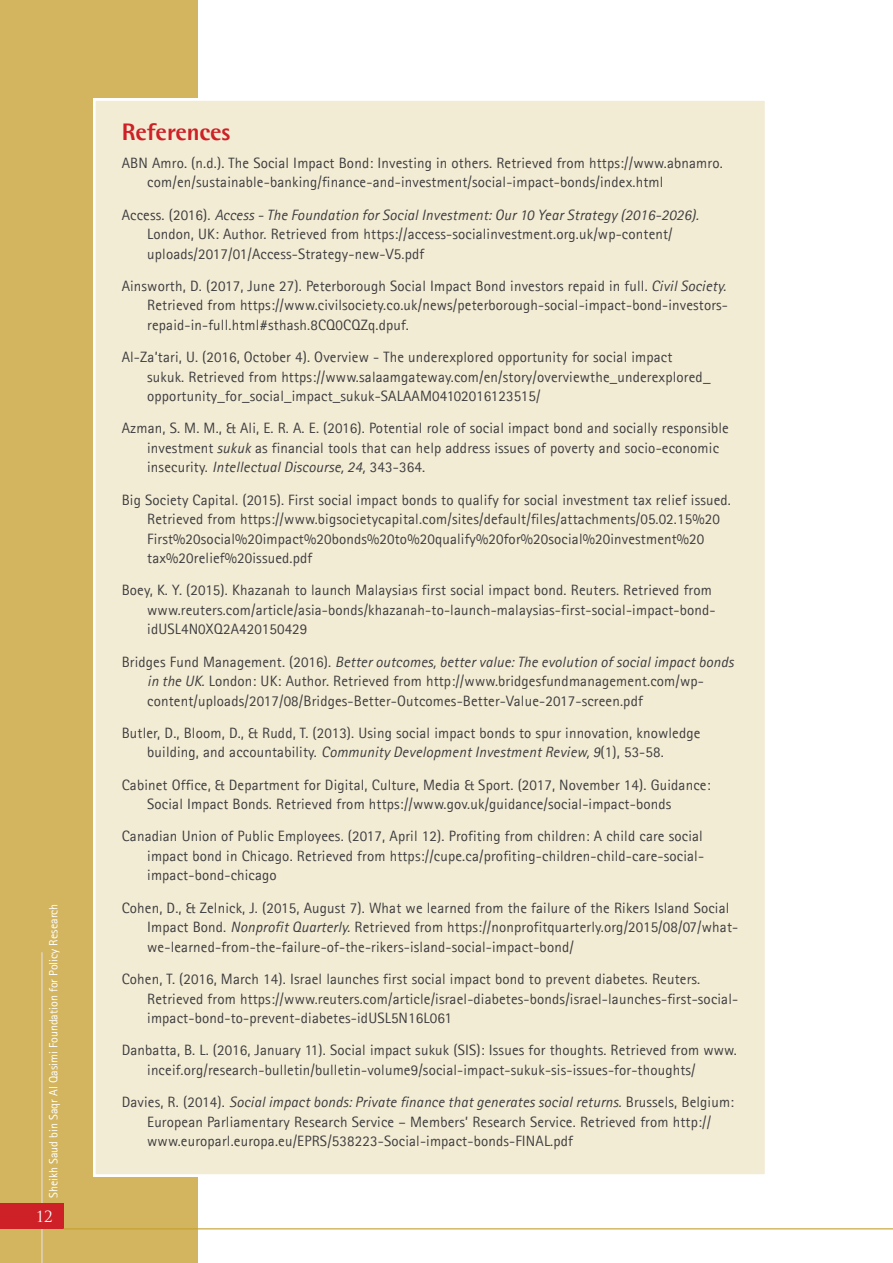
<style>
.page{position:relative;width:893px;height:1263px;background:#fff}
.page>*{position:absolute;margin:0;border:0;box-sizing:border-box;transform-origin:0 0}
.t1{font:800 24px "Agfa Rotis Semisans";letter-spacing:-.005em;color:#cd2027}
.t2{font:15px/19.5px "Agfa Rotis Sans Serif";letter-spacing:.01em;color:#3e3e3f}
.t3{font:15px "Trajan Pro";color:#fff}
.t4{font:12px "Agfa Rotis Sans Serif";color:#fff}
.s1{font-style:italic}
</style>
<div class="page">
<div style="left:94px;top:99px;width:672px;height:1077px;background:#f3ecd5"></div>
<div style="left:0;top:0;width:93px;height:1263px;background:#d2b55e"></div>
<div style="left:93px;top:0;width:105px;height:98px;background:#d2b55e"></div>
<div style="left:93px;top:1177px;width:105px;height:86px;background:#d2b55e"></div>
<hr style="left:41px;top:952px;width:2px;height:311px;background:#e5dde2">
<div style="left:0;top:1203px;width:63px;height:26px;background:#cd2027"></div>
<hr style="left:63px;top:1228px;width:830px;height:1px;background:#c5a12e">
<p class="t4" style="left:46px;top:1198px;width:296px;rotate:-90deg">Sheikh Saud bin Saqr Al Qasimi Foundation for Policy Research</p>
<p class="t3" style="left:36px;top:1207px;width:19px">12</p>
<h1 class="t1" style="left:122px;top:116px;width:110px">References</h1>
<p class="t2" style="left:147px;top:153px;width:577px;text-indent:-26px">ABN Amro. (n.d.). The Social Impact Bond: Investing in others. Retrieved from https://www.abnamro. com/en/sustainable-banking/finance-and-investment/social-impact-bonds/index.html</p>
<p class="t2" style="left:147px;top:205px;width:553px;text-indent:-26px">Access. (2016). <span class="s1">Access - The Foundation for Social Investment: Our 10 Year Strategy (2016-2026).<br></span>London, UK: Author. Retrieved from https://access-socialinvestment.org.uk/wp-content/ uploads/2017/01/Access-Strategy-new-V5.pdf</p>
<p class="t2" style="left:147px;top:276px;width:582px;text-indent:-26px">Ainsworth, D. (2017, June 27). Peterborough Social Impact Bond investors repaid in full. <span class="s1">Civil Society.<br></span>Retrieved from https://www.civilsociety.co.uk/news/peterborough-social-impact-bond-investors&shy;repaid-in-full.html#sthash.8CQ0CQZq.dpuf.</p>
<p class="t2" style="left:147px;top:347px;width:565px;text-indent:-26px">Al-Za’tari, U. (2016, October 4). Overview - The underexplored opportunity for social impact sukuk. Retrieved from https://www.salaamgateway.com/en/story/overviewthe_underexplored_ opportunity_for_social_impact_sukuk-SALAAM04102016123515/</p>
<p class="t2" style="left:147px;top:418px;width:583px;text-indent:-26px">Azman, S. M. M., &amp; Ali, E. R. A. E. (2016). Potential role of social impact bond and socially responsible investment <span class="s1">sukuk</span> as financial tools that can help address issues of poverty and socio-economic insecurity. <span class="s1">Intellectual Discourse, 24,</span> 343-364.</p>
<p class="t2" style="left:147px;top:490px;width:585px;text-indent:-26px">Big Society Capital. (2015). First social impact bonds to qualify for social investment tax relief issued.<br>Retrieved from https://www.bigsocietycapital.com/sites/default/files/attachments/05.02.15%20<br>First%20social%20impact%20bonds%20to%20qualify%20for%20social%20investment%20 tax%20relief%20issued.pdf</p>
<p class="t2" style="left:147px;top:580px;width:570px;text-indent:-26px">Boey, K. Y. (2015). Khazanah to launch Malaysia›s first social impact bond. Reuters. Retrieved from www.reuters.com/article/asia-bonds/khazanah-to-launch-malaysias-first-social-impact-bond&shy;idUSL4N0XQ2A420150429</p>
<p class="t2" style="left:147px;top:652px;width:588px;text-indent:-26px">Bridges Fund Management. (2016). <span class="s1">Better outcomes, better value: The evolution of social impact bonds in the UK.</span> London: UK: Author. Retrieved from http://www.bridgesfundmanagement.com/wp&shy;content/uploads/2017/08/Bridges-Better-Outcomes-Better-Value-2017-screen.pdf</p>
<p class="t2" style="left:147px;top:723px;width:555px;text-indent:-26px">Butler, D., Bloom, D., &amp; Rudd, T. (2013). Using social impact bonds to spur innovation, knowledge building, and accountability. <span class="s1">Community Development Investment Review, 9</span>(1), 53-58.</p>
<p class="t2" style="left:147px;top:775px;width:565px;text-indent:-26px">Cabinet Office, &amp; Department for Digital, Culture, Media &amp; Sport. (2017, November 14). Guidance:<br>Social Impact Bonds. Retrieved from https://www.gov.uk/guidance/social-impact-bonds</p>
<p class="t2" style="left:147px;top:826px;width:558px;text-align:justify;text-indent:-26px">Canadian Union of Public Employees. (2017, April 12). Profiting from children: A child care social impact bond in Chicago. Retrieved from https://cupe.ca/profiting-children-child-care-social&shy;impact-bond-chicago</p>
<p class="t2" style="left:147px;top:898px;width:592px;text-indent:-26px">Cohen, D., &amp; Zelnick, J. (2015, August 7). What we learned from the failure of the Rikers Island Social<br>Impact Bond. <span class="s1">Nonprofit Quarterly.</span> Retrieved from https://nonprofitquarterly.org/2015/08/07/what&shy;we-learned-from-the-failure-of-the-rikers-island-social-impact-bond/</p>
<p class="t2" style="left:147px;top:969px;width:592px;text-indent:-26px">Cohen, T. (2016, March 14). Israel launches first social impact bond to prevent diabetes. Reuters.<br>Retrieved from https://www.reuters.com/article/israel-diabetes-bonds/israel-launches-first-social&shy;impact-bond-to-prevent-diabetes-idUSL5N16L061</p>
<p class="t2" style="left:147px;top:1040px;width:591px;text-indent:-26px">Danbatta, B. L. (2016, January 11). Social impact sukuk (SIS): Issues for thoughts. Retrieved from www. inceif.org/research-bulletin/bulletin-volume9/social-impact-sukuk-sis-issues-for-thoughts/</p>
<p class="t2" style="left:147px;top:1092px;width:588px;text-indent:-26px">Davies, R. (2014). <span class="s1">Social impact bonds: Private finance that generates social returns.</span> Brussels, Belgium:<br>European Parliamentary Research Service – Members’ Research Service. Retrieved from http:// www.europarl.europa.eu/EPRS/538223-Social-impact-bonds-FINAL.pdf</p>
</div>
